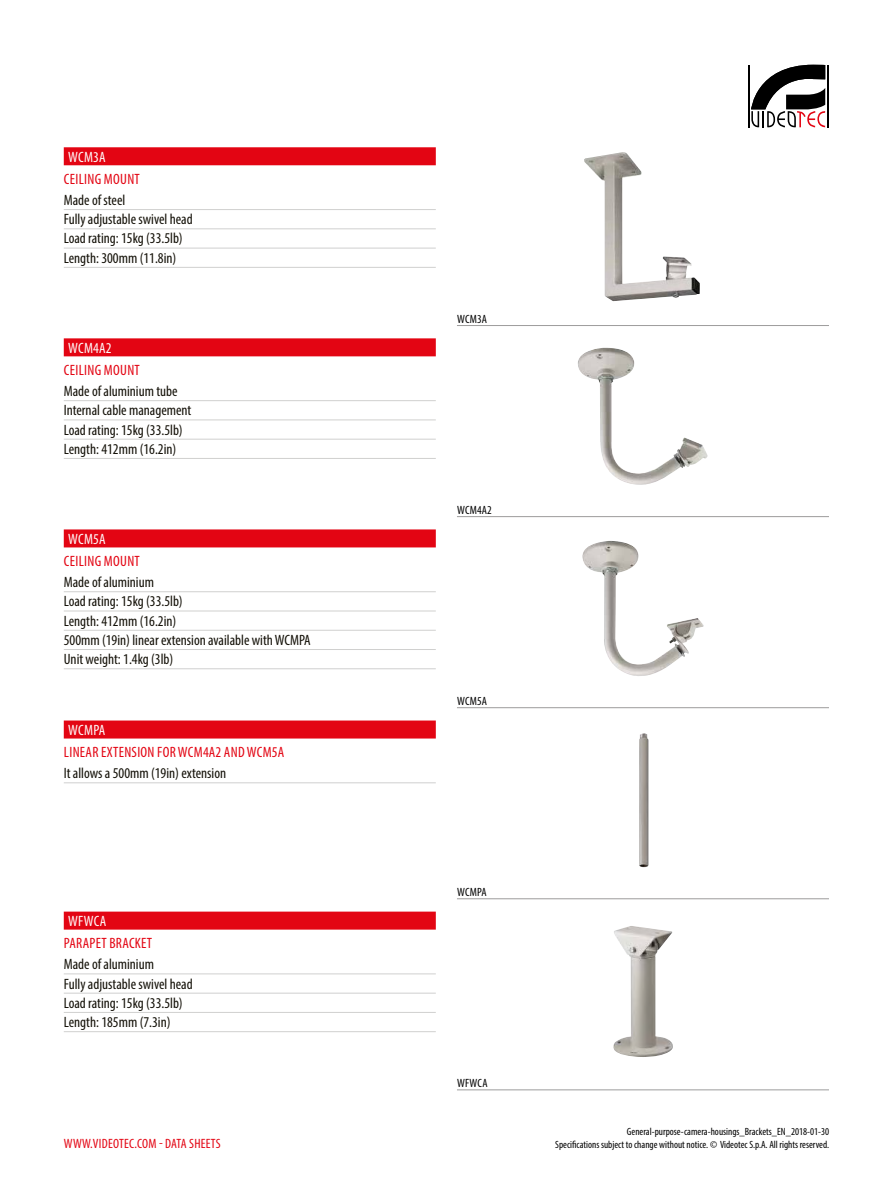
<style>
.page{position:relative;width:893px;height:1191px;background:#fff}
.page>*{position:absolute;margin:0;border:0;box-sizing:border-box;transform-origin:0 0}
.t1{font:condensed 15px/19.2px "Myriad Pro";color:#131007}
.t2{font:condensed 15px "Myriad Pro";letter-spacing:.02em;color:#e30513}
.t3{font:condensed 15px "Myriad Pro";letter-spacing:.015em;color:#fffdfc}
.t4{font:condensed 13.5px "Myriad Pro";letter-spacing:.02em;color:#e30513}
.t5{font:condensed 12px "Myriad Pro";letter-spacing:.015em;color:#000}
.t6{font:condensed 10.5px "Myriad Pro";color:#000}
</style>
<div class="page">
<hr style="left:748px;top:65px;width:2px;height:62px;background:#000">
<hr style="left:828px;top:65px;width:1px;height:62px;background:#000">
<svg style="left:751px;top:65px;width:74px;height:62px"></svg>
<div style="left:64px;top:147px;width:372px;height:18px;background:#e30513"></div>
<hr style="left:64px;top:209px;width:372px;height:1px;background:#d0d0cf">
<hr style="left:64px;top:228px;width:372px;height:1px;background:#d0d0cf">
<hr style="left:64px;top:248px;width:372px;height:1px;background:#d0d0cf">
<hr style="left:64px;top:267px;width:372px;height:1px;background:#d0d0cf">
<img style="left:584px;top:152px;width:116px;height:149px">
<hr style="left:457px;top:325px;width:372px;height:1px;background:#9d9c9c">
<div style="left:64px;top:338px;width:372px;height:18px;background:#e30513"></div>
<hr style="left:64px;top:400px;width:372px;height:1px;background:#d0d0cf">
<hr style="left:64px;top:419px;width:372px;height:1px;background:#d0d0cf">
<hr style="left:64px;top:439px;width:372px;height:1px;background:#d0d0cf">
<hr style="left:64px;top:458px;width:372px;height:1px;background:#d0d0cf">
<img style="left:578px;top:348px;width:130px;height:137px">
<hr style="left:457px;top:516px;width:372px;height:1px;background:#9d9c9c">
<div style="left:64px;top:529px;width:372px;height:18px;background:#e30513"></div>
<hr style="left:64px;top:591px;width:372px;height:1px;background:#d0d0cf">
<hr style="left:64px;top:610px;width:372px;height:1px;background:#d0d0cf">
<hr style="left:64px;top:630px;width:372px;height:1px;background:#d0d0cf">
<hr style="left:64px;top:649px;width:372px;height:1px;background:#d0d0cf">
<hr style="left:64px;top:668px;width:372px;height:1px;background:#d0d0cf">
<img style="left:582px;top:541px;width:122px;height:135px">
<hr style="left:457px;top:707px;width:372px;height:1px;background:#9d9c9c">
<div style="left:64px;top:720px;width:372px;height:18px;background:#e30513"></div>
<hr style="left:64px;top:782px;width:372px;height:1px;background:#d0d0cf">
<img style="left:639px;top:733px;width:10px;height:134px">
<hr style="left:457px;top:898px;width:372px;height:1px;background:#9d9c9c">
<div style="left:64px;top:911px;width:372px;height:18px;background:#e30513"></div>
<hr style="left:64px;top:973px;width:372px;height:1px;background:#d0d0cf">
<hr style="left:64px;top:992px;width:372px;height:1px;background:#d0d0cf">
<hr style="left:64px;top:1012px;width:372px;height:1px;background:#d0d0cf">
<hr style="left:64px;top:1031px;width:372px;height:1px;background:#d0d0cf">
<img style="left:613px;top:926px;width:60px;height:131px">
<hr style="left:457px;top:1089px;width:372px;height:1px;background:#9d9c9c">
<p class="t3" style="left:68px;top:147px;width:39px">WCM3A</p>
<p class="t2" style="left:64px;top:169px;width:78px">CEILING MOUNT</p>
<p class="t1" style="left:64px;top:190px;width:130px">Made of steel<br>Fully adjustable swivel head<br>Load rating: 15kg (33.5lb)<br>Length: 300mm (11.8in)</p>
<p class="t3" style="left:68px;top:338px;width:45px">WCM4A2</p>
<p class="t2" style="left:64px;top:360px;width:78px">CEILING MOUNT</p>
<p class="t1" style="left:64px;top:381px;width:129px">Made of aluminium tube<br>Internal cable management<br>Load rating: 15kg (33.5lb)<br>Length: 412mm (16.2in)</p>
<p class="t3" style="left:68px;top:529px;width:39px">WCM5A</p>
<p class="t2" style="left:64px;top:551px;width:78px">CEILING MOUNT</p>
<p class="t1" style="left:64px;top:572px;width:248px">Made of aluminium<br>Load rating: 15kg (33.5lb)<br>Length: 412mm (16.2in)<br>500mm (19in) linear extension available with WCMPA<br>Unit weight: 1.4kg (3lb)</p>
<p class="t3" style="left:68px;top:720px;width:39px">WCMPA</p>
<p class="t2" style="left:64px;top:743px;width:222px">LINEAR EXTENSION FOR WCM4A2 AND WCM5A</p>
<p class="t1" style="left:64px;top:763px;width:164px">It allows a 500mm (19in) extension</p>
<p class="t3" style="left:68px;top:912px;width:40px">WFWCA</p>
<p class="t2" style="left:64px;top:934px;width:90px">PARAPET BRACKET</p>
<p class="t1" style="left:64px;top:954px;width:130px">Made of aluminium<br>Fully adjustable swivel head<br>Load rating: 15kg (33.5lb)<br>Length: 185mm (7.3in)</p>
<p class="t5" style="left:457px;top:312px;width:31px">WCM3A</p>
<p class="t5" style="left:457px;top:503px;width:36px">WCM4A2</p>
<p class="t5" style="left:457px;top:694px;width:31px">WCM5A</p>
<p class="t5" style="left:457px;top:885px;width:31px">WCMPA</p>
<p class="t5" style="left:457px;top:1076px;width:32px">WFWCA</p>
<p class="t6" style="left:627px;top:1125px;width:204px">General-purpose-camera-housings_Brackets_EN_2018-01-30</p>
<p class="t4" style="left:64px;top:1135px;width:158px">WWW.VIDEOTEC.COM - DATA SHEETS</p>
<p class="t6" style="left:555px;top:1137px;width:275px">Specifications subject to change without notice. © Videotec S.p.A. All rights reserved.</p>
</div>
